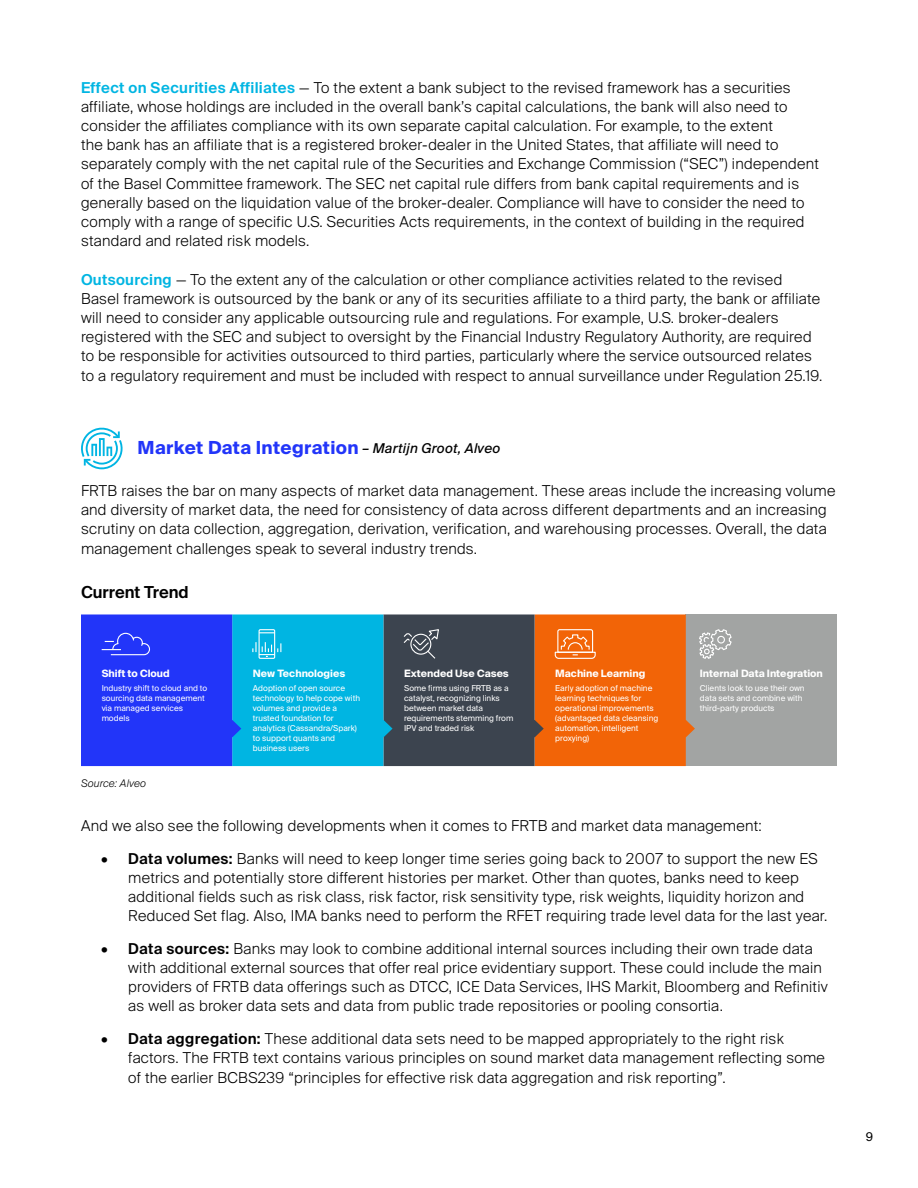
<style>
.page{position:relative;width:918px;height:1188px;background:#fff}
.page>*{position:absolute;margin:0;border:0;box-sizing:border-box;transform-origin:0 0}
.t1{font:700 18px "Suisse Intl";letter-spacing:.02em;color:#2235f9}
.t2{font:600 16.5px "Suisse Intl";color:#000}
.t3{font:300 15px/19.2px "Suisse Intl";letter-spacing:.02em;color:#000}
.t4{font:12px "Suisse Intl";color:#000}
.t5{font:italic 300 10.5px "Suisse Intl";letter-spacing:.02em;color:#000}
.t6{font:700 10.2px "Suisse Intl";color:#fff}
.t7{font:8.1px/10.1px "Suisse Intl";color:#fff}
.s1{font-weight:600;color:#00b5e2}
.s2{font-weight:400;font-style:italic;font-size:13.5px;color:#000}
.s3{font-weight:600}
</style>
<div class="page">
<div style="left:686px;top:614px;width:151px;height:152px;background:#a2a4a3"></div>
<svg style="left:81px;top:614px;width:651px;height:152px;background:#5b6a8f"></svg>
<svg style="left:81px;top:427px;width:42px;height:42px"></svg>
<p class="t3" style="left:81px;top:78px;width:739px"><span class="s1">Effect on Securities Affiliates</span> — To the extent a bank subject to the revised framework has a securities affiliate, whose holdings are included in the overall bank’s capital calculations, the bank will also need to consider the affiliates compliance with its own separate capital calculation. For example, to the extent<br>the bank has an affiliate that is a registered broker-dealer in the United States, that affiliate will need to separately comply with the net capital rule of the Securities and Exchange Commission (“SEC”) independent of the Basel Committee framework. The SEC net capital rule differs from bank capital requirements and is generally based on the liquidation value of the broker-dealer. Compliance will have to consider the need to comply with a range of specific U.S. Securities Acts requirements, in the context of building in the required standard and related risk models.</p>
<p class="t3" style="left:81px;top:270px;width:743px"><span class="s1">Outsourcing</span> — To the extent any of the calculation or other compliance activities related to the revised Basel framework is outsourced by the bank or any of its securities affiliate to a third party, the bank or affiliate will need to consider any applicable outsourcing rule and regulations. For example, U.S. broker-dealers registered with the SEC and subject to oversight by the Financial Industry Regulatory Authority, are required to be responsible for activities outsourced to third parties, particularly where the service outsourced relates to a regulatory requirement and must be included with respect to annual surveillance under Regulation 25.19.</p>
<p class="t1" style="left:138px;top:437px;width:364px">Market Data Integration <span class="s2">– Martijn Groot, Alveo</span></p>
<p class="t3" style="left:81px;top:481px;width:756px">FRTB raises the bar on many aspects of market data management. These areas include the increasing volume and diversity of market data, the need for consistency of data across different departments and an increasing scrutiny on data collection, aggregation, derivation, verification, and warehousing processes. Overall, the data management challenges speak to several industry trends.</p>
<p class="t2" style="left:81px;top:583px;width:109px">Current Trend</p>
<p class="t6" style="left:102px;top:668px;width:70px">Shift to Cloud</p>
<p class="t7" style="left:102px;top:683px;width:107px">Industry shift to cloud and to sourcing data management via managed services models</p>
<p class="t5" style="left:81px;top:777px;width:67px">Source: Alveo</p>
<p class="t6" style="left:253px;top:668px;width:94px">New Technologies</p>
<p class="t7" style="left:253px;top:683px;width:109px">Adoption of open source technology to help cope with volumes and provide a trusted foundation for analytics (Cassandra/Spark) to support quants and business users</p>
<p class="t6" style="left:404px;top:668px;width:106px">Extended Use Cases</p>
<p class="t7" style="left:404px;top:683px;width:111px">Some firms using FRTB as a catalyst, recognizing links between market data requirements stemming from<br>IPV and traded risk</p>
<p class="t6" style="left:555px;top:668px;width:92px">Machine Learning</p>
<p class="t7" style="left:555px;top:683px;width:104px">Early adoption of machine learning techniques for operational improvements (advantaged data cleansing automation, intelligent proxying)</p>
<p class="t6" style="left:700px;top:668px;width:125px">Internal Data Integration</p>
<p class="t7" style="left:700px;top:683px;width:106px">Clients look to use their own data sets and combine with third-party products</p>
<p class="t3" style="left:81px;top:816px;width:682px">And we also see the following developments when it comes to FRTB and market data management:</p>
<p class="t3" style="left:128px;top:849px;width:701px;text-indent:-27px"><span class="s3">• Data volumes:</span> Banks will need to keep longer time series going back to 2007 to support the new ES metrics and potentially store different histories per market. Other than quotes, banks need to keep additional fields such as risk class, risk factor, risk sensitivity type, risk weights, liquidity horizon and Reduced Set flag. Also, IMA banks need to perform the RFET requiring trade level data for the last year.</p>
<p class="t3" style="left:128px;top:939px;width:701px;text-indent:-27px"><span class="s3">• Data sources:</span> Banks may look to combine additional internal sources including their own trade data with additional external sources that offer real price evidentiary support. These could include the main providers of FRTB data offerings such as DTCC, ICE Data Services, IHS Markit, Bloomberg and Refinitiv as well as broker data sets and data from public trade repositories or pooling consortia.</p>
<p class="t3" style="left:128px;top:1029px;width:698px;text-indent:-27px"><span class="s3">• Data aggregation:</span> These additional data sets need to be mapped appropriately to the right risk factors. The FRTB text contains various principles on sound market data management reflecting some of the earlier BCBS239 “principles for effective risk data aggregation and risk reporting”.</p>
<p class="t4" style="left:866px;top:1130px;width:9px">9</p>
</div>
